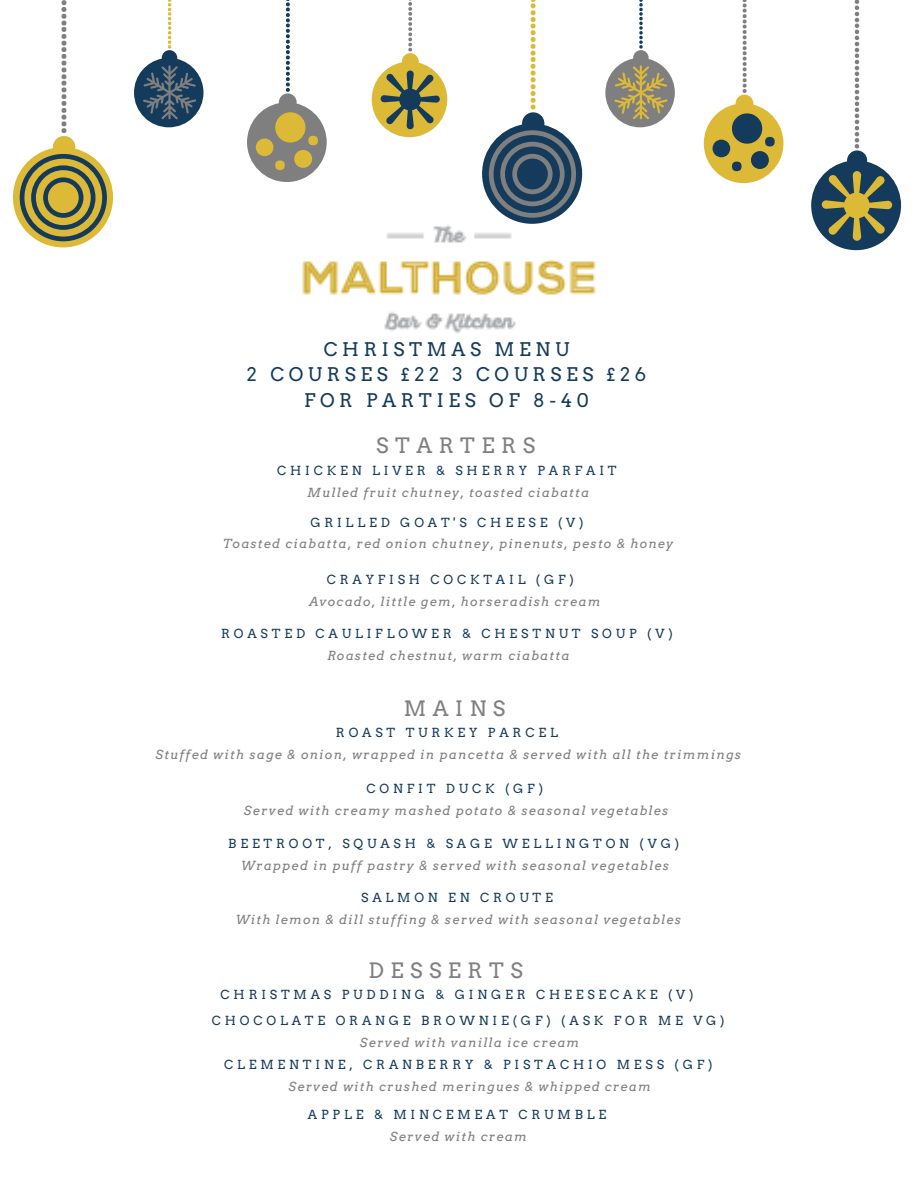
<style>
.page{position:relative;width:918px;height:1188px;background:#fff}
.page>*{position:absolute;margin:0;border:0;box-sizing:border-box;transform-origin:0 0}
.t1{font:21px "Arvo";letter-spacing:.31em;color:#7f7f7f}
.t2{font:18.75px/25.8px "Arvo";letter-spacing:.25em;color:#143b5b;text-align:center}
.t3{font:italic 12.45px "Arvo";letter-spacing:.1em;color:#7f7f7f}
.t4{font:12.45px/25.8px "Arvo";letter-spacing:.31em;color:#143b5b}
</style>
<div class="page">
<svg style="left:134px;top:0;width:69px;height:127px"></svg>
<svg style="left:13px;top:0;width:100px;height:247px"></svg>
<svg style="left:247px;top:0;width:80px;height:182px"></svg>
<svg style="left:372px;top:0;width:75px;height:137px"></svg>
<svg style="left:482px;top:0;width:100px;height:222px"></svg>
<svg style="left:605px;top:0;width:70px;height:127px"></svg>
<svg style="left:704px;top:0;width:79px;height:183px"></svg>
<svg style="left:811px;top:0;width:90px;height:250px"></svg>
<img style="left:302px;top:222px;width:294px;height:112px">
<h2 class="t2" style="left:247px;top:336px;width:401px">CHRISTMAS MENU<br>2 COURSES £22 3 COURSES £26<br>FOR PARTIES OF 8-40</h2>
<h1 class="t1" style="left:376px;top:433px;width:160px">STARTERS</h1>
<p class="t4" style="left:277px;top:457px;width:341px">CHICKEN LIVER &amp; SHERRY PARFAIT</p>
<p class="t3" style="left:307px;top:485px;width:283px">Mulled fruit chutney, toasted ciabatta</p>
<p class="t4" style="left:310px;top:509px;width:275px">GRILLED GOAT'S CHEESE (V)</p>
<p class="t3" style="left:223px;top:536px;width:452px">Toasted ciabatta, red onion chutney, pinenuts, pesto &amp; honey</p>
<p class="t4" style="left:327px;top:567px;width:249px">CRAYFISH COCKTAIL (GF)</p>
<p class="t3" style="left:310px;top:594px;width:292px">Avocado, little gem, horseradish cream</p>
<p class="t4" style="left:221px;top:621px;width:453px">ROASTED CAULIFLOWER &amp; CHESTNUT SOUP (V)</p>
<p class="t3" style="left:327px;top:648px;width:244px">Roasted chestnut, warm ciabatta</p>
<h1 class="t1" style="left:404px;top:695px;width:103px">MAINS</h1>
<p class="t4" style="left:336px;top:720px;width:223px">ROAST TURKEY PARCEL</p>
<p class="t3" style="left:155px;top:747px;width:587px">Stuffed with sage &amp; onion, wrapped in pancetta &amp; served with all the trimmings</p>
<p class="t4" style="left:367px;top:776px;width:178px">CONFIT DUCK (GF)</p>
<p class="t3" style="left:244px;top:803px;width:426px">Served with creamy mashed potato &amp; seasonal vegetables</p>
<p class="t4" style="left:228px;top:831px;width:452px">BEETROOT, SQUASH &amp; SAGE WELLINGTON (VG)</p>
<p class="t3" style="left:241px;top:858px;width:429px">Wrapped in puff pastry &amp; served with seasonal vegetables</p>
<p class="t4" style="left:361px;top:885px;width:193px">SALMON EN CROUTE</p>
<p class="t3" style="left:236px;top:912px;width:447px">With lemon &amp; dill stuffing &amp; served with seasonal vegetables</p>
<h1 class="t1" style="left:368px;top:957px;width:156px">DESSERTS</h1>
<p class="t4" style="left:212px;top:982px;width:514px;text-indent:9px">CHRISTMAS PUDDING &amp; GINGER CHEESECAKE (V)<br>CHOCOLATE ORANGE BROWNIE(GF) (ASK FOR ME VG)</p>
<p class="t3" style="left:360px;top:1035px;width:221px">Served with vanilla ice cream</p>
<p class="t4" style="left:224px;top:1051px;width:490px">CLEMENTINE, CRANBERRY &amp; PISTACHIO MESS (GF)</p>
<p class="t3" style="left:288px;top:1079px;width:364px">Served with crushed meringues &amp; whipped cream</p>
<p class="t4" style="left:308px;top:1102px;width:300px">APPLE &amp; MINCEMEAT CRUMBLE</p>
<p class="t3" style="left:390px;top:1129px;width:138px">Served with cream</p>
</div>
